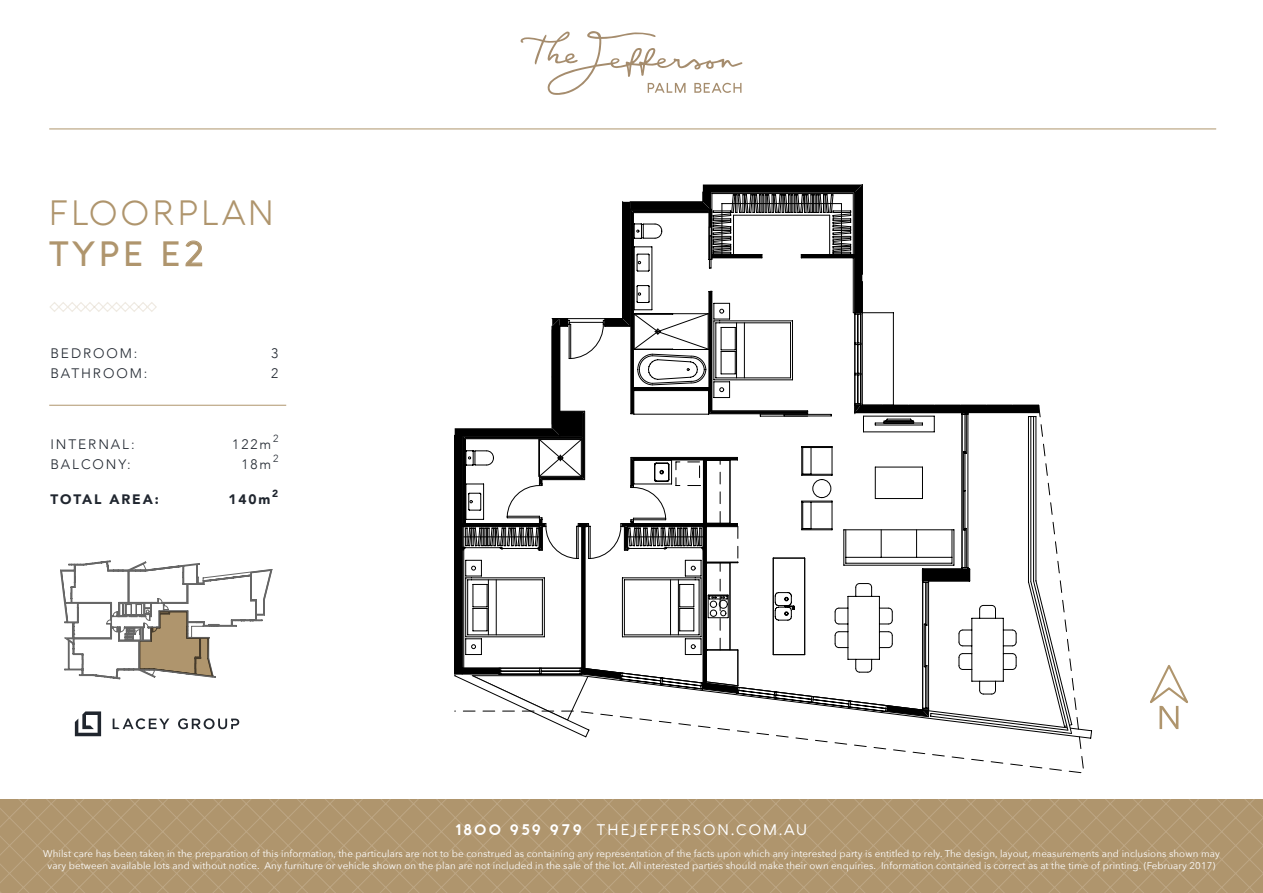
<style>
.page{position:relative;width:1263px;height:893px;background:#fff}
.page>*{position:absolute;margin:0;border:0;box-sizing:border-box;transform-origin:0 0}
.t1{font:300 34.35px/41.1px "Aquawax";letter-spacing:.1em;color:#af956d}
.t2{font:15px "Aquawax";letter-spacing:.13em;color:#fff}
.t3{font:300 13.65px "Avenir";letter-spacing:.14em;color:#20262f}
.t4{font:900 13.65px "Avenir";letter-spacing:.14em;color:#20262f}
.t5{font:300 10.35px "Avenir";color:#20262f}
.t6{font:900 10.35px "Avenir";color:#20262f}
.t7{font:9.75px/12px "Avenir Next";letter-spacing:.01em;color:#fff;text-align:center}
.s1{font-weight:500}
.s2{font-weight:400}
.s3{font-weight:700}
</style>
<div class="page">
<svg style="left:521px;top:31px;width:221px;height:64px"></svg>
<hr style="left:49px;top:129px;width:1167px;height:1px;background:#af956d">
<svg style="left:0;top:799px;width:1263px;height:94px;background:#b0966f"></svg>
<svg style="left:75px;top:711px;width:26px;height:25px"></svg>
<svg style="left:178px;top:718px;width:61px;height:11px"></svg>
<svg style="left:113px;top:718px;width:56px;height:11px"></svg>
<svg style="left:186px;top:241px;width:16px;height:25px"></svg>
<hr style="left:49px;top:405px;width:237px;height:1px;background:#af956d">
<svg style="left:1150px;top:665px;width:38px;height:64px"></svg>
<svg style="left:454px;top:185px;width:639px;height:554px"></svg>
<hr style="left:862px;top:312px;width:31px;height:1px;background:#000">
<svg style="left:60px;top:560px;width:212px;height:119px"></svg>
<svg style="left:50px;top:302px;width:107px;height:10px"></svg>
<h1 class="t1" style="left:49px;top:192px;width:226px">FLOORPLAN<br><span class="s1">TYPE E</span><span class="s2">2</span></h1>
<h3 class="t3" style="left:50px;top:345px;width:89px">BEDROOM:</h3>
<h3 class="t3" style="left:271px;top:345px;width:9px">3</h3>
<h3 class="t3" style="left:50px;top:365px;width:99px">BATHROOM:</h3>
<h3 class="t3" style="left:271px;top:365px;width:9px">2</h3>
<p class="t5" style="left:273px;top:432px;width:7px">2</p>
<h3 class="t3" style="left:50px;top:436px;width:86px">INTERNAL:</h3>
<h3 class="t3" style="left:232px;top:436px;width:40px">122m</h3>
<p class="t5" style="left:273px;top:452px;width:7px">2</p>
<h3 class="t3" style="left:50px;top:456px;width:82px">BALCONY:</h3>
<h3 class="t3" style="left:241px;top:456px;width:31px">18m</h3>
<p class="t6" style="left:272px;top:485px;width:8px">2</p>
<h3 class="t4" style="left:50px;top:488px;width:110px">TOTAL AREA:</h3>
<h3 class="t4" style="left:228px;top:488px;width:44px">140m</h3>
<h2 class="t2" style="left:456px;top:820px;width:353px"><span class="s3">1800 959 979</span> THEJEFFERSON.COM.AU</h2>
<p class="t7" style="left:43px;top:847px;width:1178px">Whilst care has been taken in the preparation of this information, the particulars are not to be construed as containing any representation of the facts upon which any interested party is entitled to rely. The design, layout, measurements and inclusions shown may vary between available lots and without notice. Any furniture or vehicle shown on the plan are not included in the sale of the lot. All interested parties should make their own enquiries. Information contained is correct as at the time of printing. (February 2017)</p>
</div>
